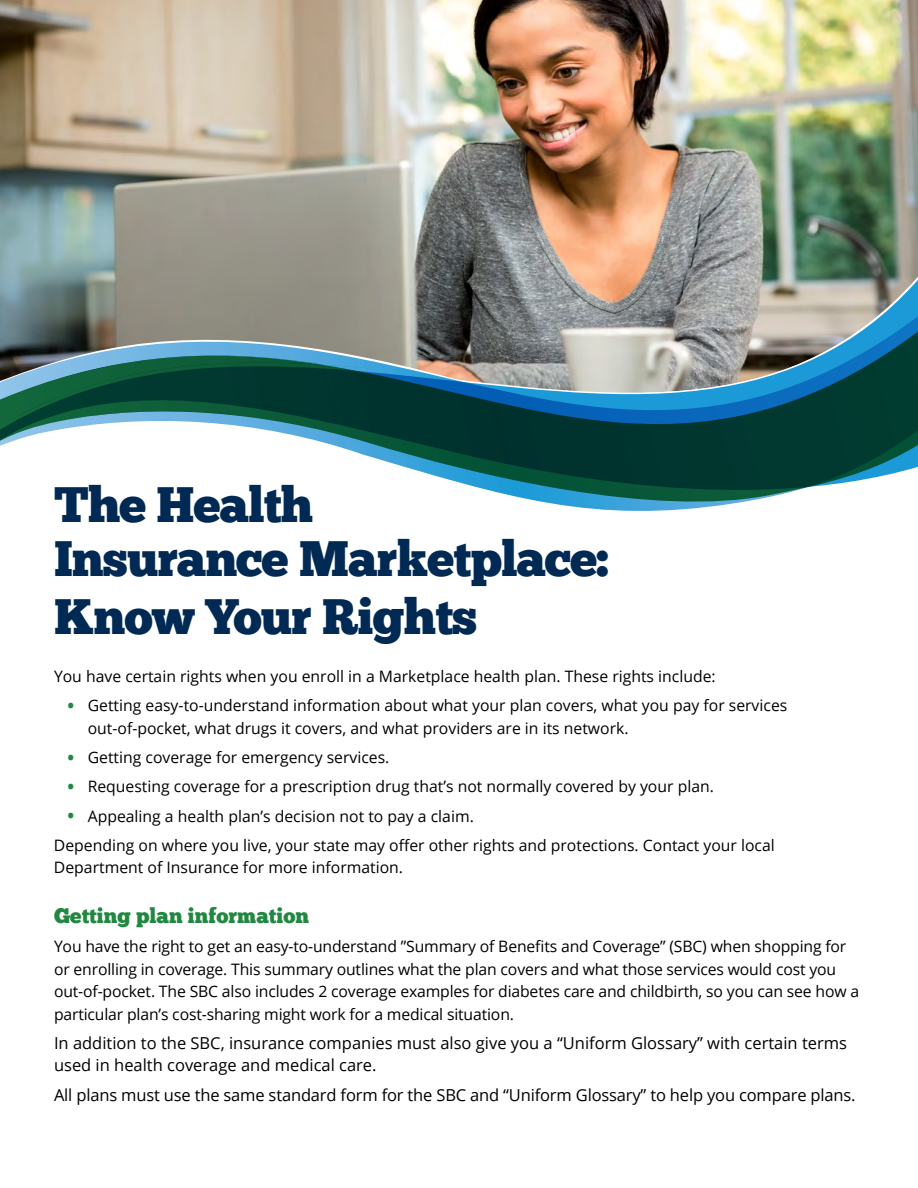
<style>
.page{position:relative;width:918px;height:1188px;background:#fff}
.page>*{position:absolute;margin:0;border:0;box-sizing:border-box;transform-origin:0 0}
.t1{font:49.5px/54px "Chunk Five Ex";letter-spacing:-.02em;color:#002953}
.text_bullet{font:21px "Chunk Five Ex";color:#218741}
.text_bullet-2{font:16.5px/22.5px "Open Sans";color:#000}
.text_bullet-3{font:15.75px/22.5px "Open Sans";color:#000}
.s1{font-weight:700;font-size:18px;color:#218741}
</style>
<div class="page">
<img style="left:0;top:0;width:918px;height:253px">
<svg style="left:544px;top:502px;width:198px;height:9px"></svg>
<svg style="left:488px;top:490px;width:310px;height:12px"></svg>
<svg style="left:0;top:257px;width:918px;height:233px;background:#688586"></svg>
<h1 class="t1" style="left:54px;top:476px;width:556px">The Health<br>Insurance Marketplace:</h1>
<h1 class="t1" style="left:54px;top:589px;width:425px">Know Your Rights</h1>
<h2 class="text_bullet-3" style="left:54px;top:665px;width:663px">You have certain rights when you enroll in a Marketplace health plan. These rights include:</h2>
<p class="text_bullet-3" style="left:88px;top:694px;width:701px;text-indent:-20px"><span class="s1">•</span> Getting easy-to-understand information about what your plan covers, what you pay for services out-of-pocket, what drugs it covers, and what providers are in its network.</p>
<p class="text_bullet-3" style="left:68px;top:746px;width:324px"><span class="s1">•</span> Getting coverage for emergency services.</p>
<p class="text_bullet-3" style="left:68px;top:775px;width:648px"><span class="s1">•</span> Requesting coverage for a prescription drug that’s not normally covered by your plan.</p>
<p class="text_bullet-3" style="left:68px;top:804px;width:408px"><span class="s1">•</span> Appealing a health plan’s decision not to pay a claim.</p>
<p class="text_bullet-3" style="left:54px;top:834px;width:722px">Depending on where you live, your state may offer other rights and protections. Contact your local<br>Department of Insurance for more information.</p>
<p class="text_bullet" style="left:54px;top:900px;width:257px">Getting plan information</p>
<p class="text_bullet-3" style="left:54px;top:935px;width:807px">You have the right to get an easy-to-understand ”Summary of Benefits and Coverage” (SBC) when shopping for or enrolling in coverage. This summary outlines what the plan covers and what those services would cost you out-of-pocket. The SBC also includes 2 coverage examples for diabetes care and childbirth, so you can see how a particular plan’s cost-sharing might work for a medical situation.</p>
<p class="text_bullet-2" style="left:54px;top:1031px;width:795px">In addition to the SBC, insurance companies must also give you a “Uniform Glossary” with certain terms used in health coverage and medical care.</p>
<p class="text_bullet-2" style="left:54px;top:1083px;width:803px">All plans must use the same standard form for the SBC and “Uniform Glossary” to help you compare plans.</p>
</div>
